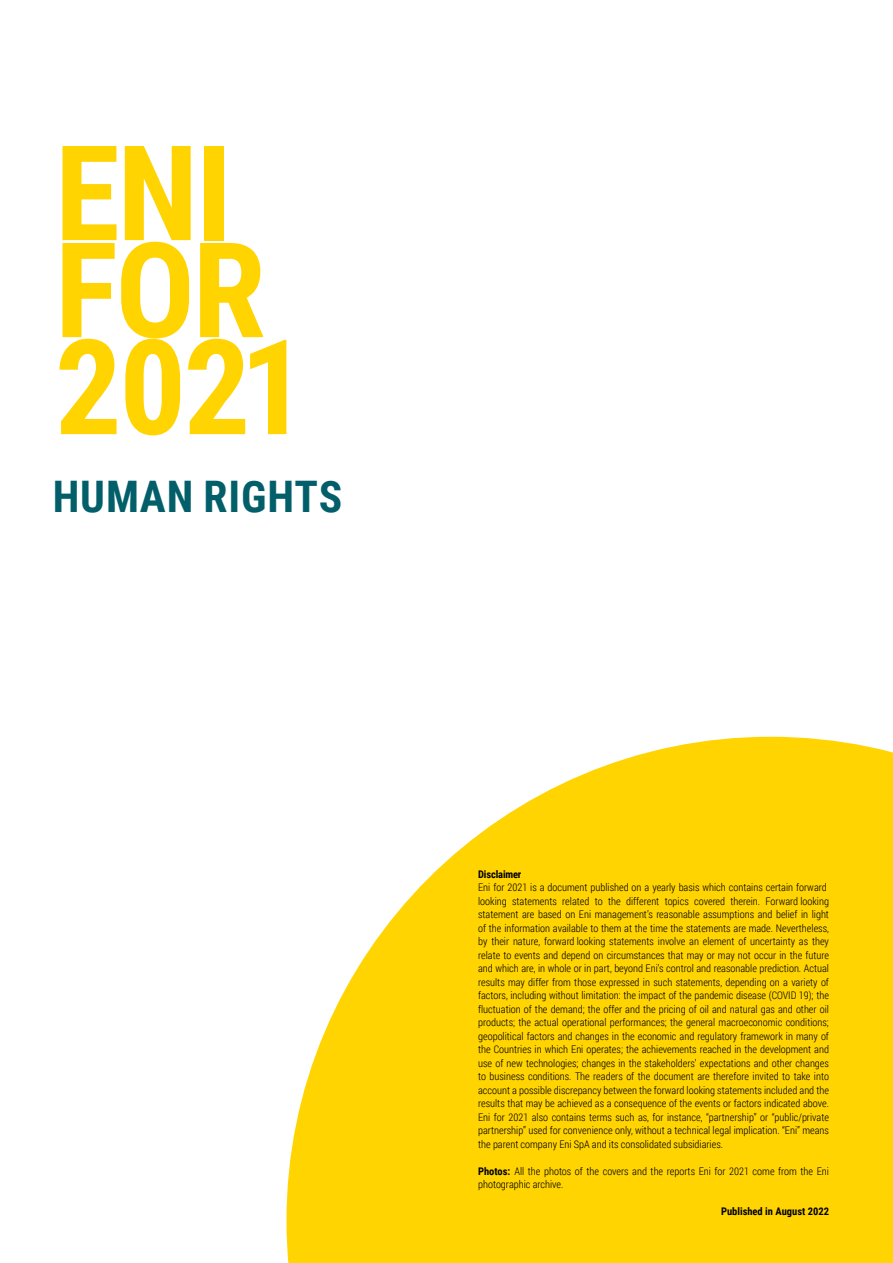
<style>
.page{position:relative;width:893px;height:1263px;background:#fff}
.page>*{position:absolute;margin:0;border:0;box-sizing:border-box;transform-origin:0 0}
.t1{font:700 43.5px "Roboto Condensed";letter-spacing:.02em;color:#025f6a}
.t2{font:300 10.5px/13.5px "Roboto Condensed";color:#000;text-align:justify}
.t3{font:700 10.5px "Roboto Condensed";color:#000}
.s1{font-weight:700}
</style>
<div class="page">
<svg style="left:286px;top:737px;width:607px;height:526px;fill:#ffd400"></svg>
<svg style="left:60px;top:146px;width:226px;height:289px"></svg>
<h1 class="t1" style="left:53px;top:466px;width:291px">HUMAN RIGHTS</h1>
<p class="t3" style="left:478px;top:866px;width:45px">Disclaimer</p>
<p class="t2" style="left:478px;top:880px;width:352px">Eni for 2021 is a document published on a yearly basis which contains certain forward‐ looking statements related to the different topics covered therein. Forward‐looking statement are based on Eni management’s reasonable assumptions and belief in light of the information available to them at the time the statements are made. Nevertheless, by their nature, forward‐looking statements involve an element of uncertainty as they relate to events and depend on circumstances that may or may not occur in the future and which are, in whole or in part, beyond Eni’s control and reasonable prediction. Actual results may differ from those expressed in such statements, depending on a variety of factors, including without limitation: the impact of the pandemic disease (COVID‐19); the fluctuation of the demand; the offer and the pricing of oil and natural gas and other oil products; the actual operational performances; the general macroeconomic conditions; geopolitical factors and changes in the economic and regulatory framework in many of the Countries in which Eni operates; the achievements reached in the development and use of new technologies; changes in the stakeholders’ expectations and other changes to business conditions. The readers of the document are therefore invited to take into account a possible discrepancy between the forward‐looking statements included and the results that may be achieved as a consequence of the events or factors indicated above.<br>Eni for 2021 also contains terms such as, for instance, “partnership” or “public/private partnership” used for convenience only, without a technical‐legal implication. “Eni” means the parent company Eni SpA and its consolidated subsidiaries.</p>
<p class="t2" style="left:478px;top:1164px;width:352px"><span class="s1">Photos:</span> All the photos of the covers and the reports Eni for 2021 come from the Eni photographic archive.</p>
<p class="t3" style="left:721px;top:1204px;width:109px">Published in August 2022</p>
</div>
